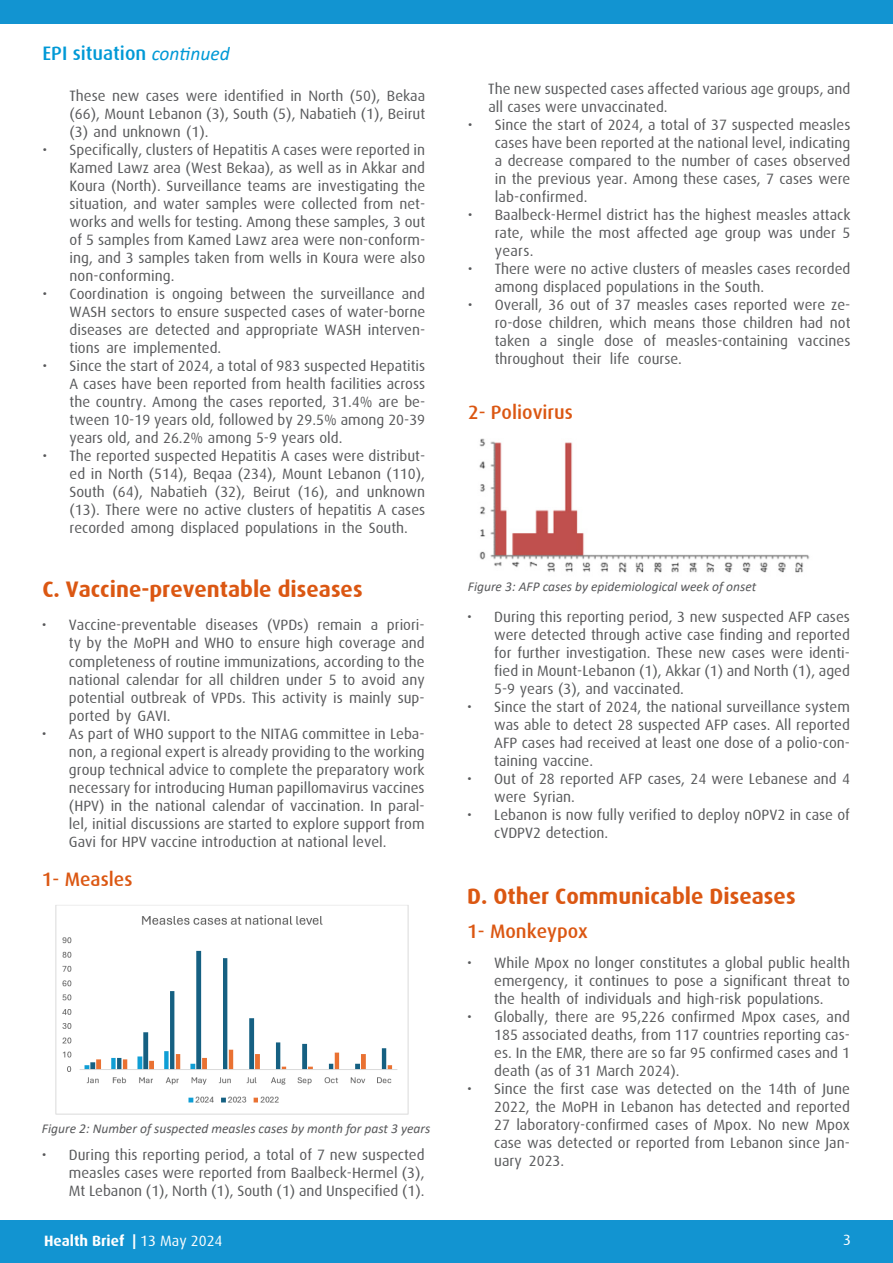
<style>
.page{position:relative;width:893px;height:1263px;background:#fff}
.page>*{position:absolute;margin:0;border:0;box-sizing:border-box;transform-origin:0 0}
.t1{font:700 22.5px "Dax";color:#db5712}
.t2{font:500 19.5px "Dax";color:#db5712}
.t3{font:500 19.5px "Dax";color:#0099d6}
.t4{font:15px/18px "Dax";color:#58595b;text-align:justify}
.t5{font:700 15px "Dax";color:#fff}
.t6{font:15px "Dax";color:#fff}
.t7{font:italic 13.5px "Calibri";color:#58595b}
.s1{font-family:"Calibri";font-weight:400;font-style:italic}
.s2{font-weight:400}
</style>
<div class="page">
<div style="left:0;top:1220px;width:893px;height:43px;background:#1294d1"></div>
<div style="left:0;top:0;width:893px;height:23px;background:#1294d1"></div>
<img style="left:55px;top:905px;width:354px;height:210px">
<img style="left:479px;top:438px;width:331px;height:135px">
<h2 class="t3" style="left:43px;top:43px;width:189px">EPI situation <span class="s1">continued</span></h2>
<p class="t4" style="left:70px;top:87px;width:357px">These new cases were identified in North (50), Bekaa (66), Mount Lebanon (3), South (5), Nabatieh (1), Beirut (3) and unknown (1).</p>
<p class="t4" style="left:70px;top:141px;width:357px;text-indent:-27px">• Specifically, clusters of Hepatitis A cases were reported in Kamed Lawz area (West Bekaa), as well as in Akkar and Koura (North). Surveillance teams are investigating the situation, and water samples were collected from net&shy;works and wells for testing. Among these samples, 3 out of 5 samples from Kamed Lawz area were non-conform&shy;ing, and 3 samples taken from wells in Koura were also non-conforming.</p>
<p class="t4" style="left:70px;top:285px;width:357px;text-indent:-27px">• Coordination is ongoing between the surveillance and WASH sectors to ensure suspected cases of water-borne diseases are detected and appropriate WASH interven&shy;tions are implemented.</p>
<p class="t4" style="left:70px;top:357px;width:357px;text-indent:-27px">• Since the start of 2024, a total of 983 suspected Hepatitis A cases have been reported from health facilities across the country. Among the cases reported, 31.4% are be&shy;tween 10-19 years old, followed by 29.5% among 20-39 years old, and 26.2% among 5-9 years old.</p>
<p class="t4" style="left:70px;top:447px;width:357px;text-indent:-27px">• The reported suspected Hepatitis A cases were distribut&shy;ed in North (514), Beqaa (234), Mount Lebanon (110), South (64), Nabatieh (32), Beirut (16), and unknown (13). There were no active clusters of hepatitis A cases recorded among displaced populations in the South.</p>
<h1 class="t1" style="left:43px;top:576px;width:322px">C. Vaccine-preventable diseases</h1>
<p class="t4" style="left:69px;top:616px;width:357px;text-indent:-27px">• Vaccine-preventable diseases (VPDs) remain a priori&shy;ty by the MoPH and WHO to ensure high coverage and completeness of routine immunizations, according to the national calendar for all children under 5 to avoid any potential outbreak of VPDs. This activity is mainly sup&shy;ported by GAVI.</p>
<p class="t4" style="left:69px;top:724px;width:357px;text-indent:-27px">• As part of WHO support to the NITAG committee in Leba&shy;non, a regional expert is already providing to the working group technical advice to complete the preparatory work necessary for introducing Human papillomavirus vaccines (HPV) in the national calendar of vaccination. In paral&shy;lel, initial discussions are started to explore support from Gavi for HPV vaccine introduction at national level.</p>
<h2 class="t2" style="left:42px;top:868px;width:92px">1- Measles</h2>
<p class="t7" style="left:42px;top:1119px;width:390px">Figure 2: Number of suspected measles cases by month for past 3 years</p>
<p class="t4" style="left:69px;top:1146px;width:357px;text-indent:-27px">• During this reporting period, a total of 7 new suspected measles cases were reported from Baalbeck-Hermel (3), Mt Lebanon (1), North (1), South (1) and Unspecified (1).</p>
<p class="t4" style="left:488px;top:80px;width:364px">The new suspected cases affected various age groups, and all cases were unvaccinated.</p>
<p class="t4" style="left:495px;top:116px;width:357px;text-indent:-27px">• Since the start of 2024, a total of 37 suspected measles cases have been reported at the national level, indicating a decrease compared to the number of cases observed in the previous year. Among these cases, 7 cases were lab-confirmed.</p>
<p class="t4" style="left:495px;top:206px;width:357px;text-indent:-27px">• Baalbeck-Hermel district has the highest measles attack rate, while the most affected age group was under 5 years.</p>
<p class="t4" style="left:495px;top:260px;width:357px;text-indent:-27px">• There were no active clusters of measles cases recorded among displaced populations in the South.</p>
<p class="t4" style="left:495px;top:296px;width:357px;text-indent:-27px">• Overall, 36 out of 37 measles cases reported were ze&shy;ro-dose children, which means those children had not taken a single dose of measles-containing vaccines throughout their life course.</p>
<h2 class="t2" style="left:468px;top:402px;width:106px">2- Poliovirus</h2>
<p class="t7" style="left:468px;top:577px;width:290px">Figure 3: AFP cases by epidemiological week of onset</p>
<p class="t4" style="left:494px;top:608px;width:357px;text-indent:-27px">• During this reporting period, 3 new suspected AFP cases were detected through active case finding and reported for further investigation. These new cases were identi&shy;fied in Mount-Lebanon (1), Akkar (1) and North (1), aged 5-9 years (3), and vaccinated.</p>
<p class="t4" style="left:494px;top:698px;width:357px;text-indent:-27px">• Since the start of 2024, the national surveillance system was able to detect 28 suspected AFP cases. All reported AFP cases had received at least one dose of a polio-con&shy;taining vaccine.</p>
<p class="t4" style="left:494px;top:770px;width:357px;text-indent:-27px">• Out of 28 reported AFP cases, 24 were Lebanese and 4 were Syrian.</p>
<p class="t4" style="left:494px;top:806px;width:357px;text-indent:-27px">• Lebanon is now fully verified to deploy nOPV2 in case of cVDPV2 detection.</p>
<h1 class="t1" style="left:467px;top:883px;width:330px">D. Other Communicable Diseases</h1>
<h2 class="t2" style="left:467px;top:920px;width:122px">1- Monkeypox</h2>
<p class="t4" style="left:494px;top:954px;width:357px;text-indent:-27px">• While Mpox no longer constitutes a global public health emergency, it continues to pose a significant threat to the health of individuals and high-risk populations.</p>
<p class="t4" style="left:494px;top:1008px;width:357px;text-indent:-27px">• Globally, there are 95,226 confirmed Mpox cases, and 185 associated deaths, from 117 countries reporting cas&shy;es. In the EMR, there are so far 95 confirmed cases and 1 death (as of 31 March 2024).</p>
<p class="t4" style="left:494px;top:1080px;width:357px;text-indent:-27px">• Since the first case was detected on the 14th of June 2022, the MoPH in Lebanon has detected and reported 27 laboratory-confirmed cases of Mpox. No new Mpox case was detected or reported from Lebanon since Jan&shy;uary 2023.</p>
<p class="t5" style="left:44px;top:1233px;width:180px">Health Brief | <span class="s2">13 May 2024</span></p>
<p class="t6" style="left:843px;top:1231px;width:9px">3</p>
</div>
